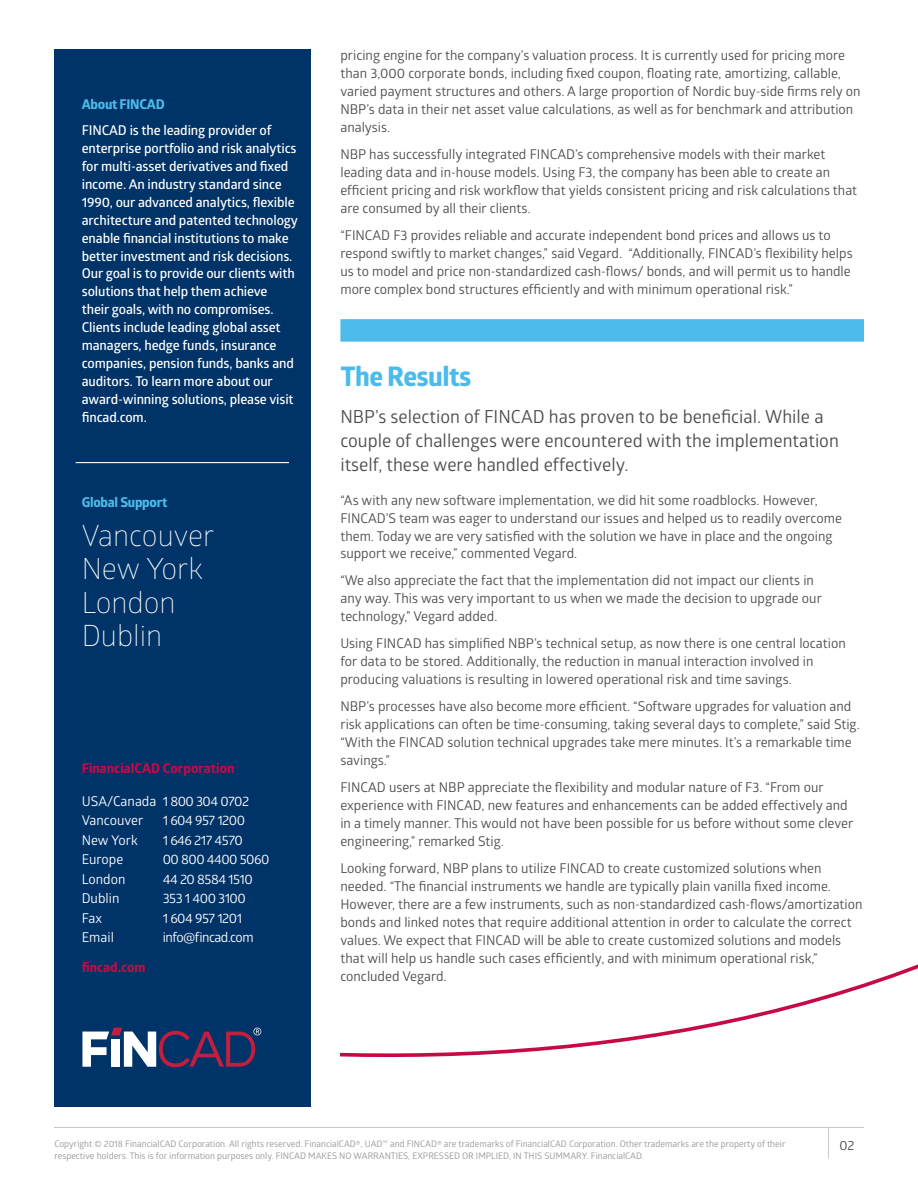
<style>
.page{position:relative;width:918px;height:1188px;background:#fff}
.page>*{position:absolute;margin:0;border:0;box-sizing:border-box;transform-origin:0 0}
.t1{font:300 29.25px/33.5px "Glober";color:#fff}
.t2{font:700 27px "Globerx";letter-spacing:-.02em;color:#4cbbeb}
.t3{font:18px/24px "Glober";color:#4b4c4d}
.t4{font:13.5px/18px "Glober";color:#4b4c4d}
.t5{font:600 13.5px/18px "Glober";letter-spacing:-.01em;color:#fff}
.t6{font:13.5px "Glober";letter-spacing:-.04em;color:#fff}
.t7{font:700 13.5px "Globerx";color:#c60a45}
.t8{font:13.5px/19.5px "Glober";color:#fff}
.t9{font:700 13.5px "Globerx";letter-spacing:-.02em;color:#4cbbeb}
.t10{font:13.2px "Glober";color:#4b4c4d}
.t11{font:9px "Glober";color:#939598}
</style>
<div class="page">
<div style="left:54px;top:50px;width:256px;height:1057px;background:#003367"></div>
<hr style="left:54px;top:1127px;width:810px;height:1px;background:#c7c8ca">
<hr style="left:828px;top:1127px;width:1px;height:32px;background:#c7c8ca">
<div style="left:340px;top:319px;width:524px;height:23px;background:#4cbbeb"></div>
<hr style="left:76px;top:462px;width:213px;height:1px;background:#fff">
<svg style="left:340px;top:964px;width:578px;height:94px"></svg>
<svg style="left:82px;top:1028px;width:179px;height:39px"></svg>
<p class="t9" style="left:82px;top:95px;width:84px">About FINCAD</p>
<p class="t5" style="left:82px;top:120px;width:218px">FINCAD is the leading provider of enterprise portfolio and risk analytics for multi-asset derivatives and fixed income. An industry standard since 1990, our advanced analytics, flexible architecture and patented technology enable financial institutions to make better investment and risk decisions.<br>Our goal is to provide our clients with solutions that help them achieve their goals, with no compromises.<br>Clients include leading global asset managers, hedge funds, insurance companies, pension funds, banks and auditors. To learn more about our award-winning solutions, please visit fincad.com.</p>
<p class="t9" style="left:82px;top:493px;width:87px">Global Support</p>
<h1 class="t1" style="left:82px;top:517px;width:134px">Vancouver<br>New York<br>London<br>Dublin</h1>
<p class="t7" style="left:82px;top:758px;width:154px">FinancialCAD Corporation</p>
<p class="t8" style="left:82px;top:791px;width:169px">USA/Canada 1 800 304 0702<br>Vancouver</p>
<p class="t6" style="left:163px;top:811px;width:84px">1 604 957 1200</p>
<p class="t6" style="left:82px;top:831px;width:57px">New York</p>
<p class="t6" style="left:163px;top:831px;width:82px">1 646 217 4570</p>
<p class="t6" style="left:82px;top:850px;width:43px">Europe</p>
<p class="t6" style="left:163px;top:850px;width:108px">00 800 4400 5060</p>
<p class="t6" style="left:82px;top:870px;width:45px">London</p>
<p class="t6" style="left:163px;top:870px;width:92px">44 20 8584 1510</p>
<p class="t6" style="left:82px;top:889px;width:39px">Dublin</p>
<p class="t6" style="left:163px;top:889px;width:85px">353 1 400 3100</p>
<p class="t6" style="left:82px;top:909px;width:22px">Fax</p>
<p class="t6" style="left:163px;top:909px;width:81px">1 604 957 1201</p>
<p class="t6" style="left:82px;top:928px;width:34px">Email</p>
<p class="t6" style="left:163px;top:928px;width:92px">info@fincad.com</p>
<p class="t7" style="left:82px;top:957px;width:65px">fincad.com</p>
<p class="t4" style="left:340px;top:45px;width:522px">pricing engine for the company’s valuation process. It is currently used for pricing more than 3,000 corporate bonds, including fixed coupon, floating rate, amortizing, callable, varied payment structures and others. A large proportion of Nordic buy-side firms rely on NBP’s data in their net asset value calculations, as well as for benchmark and attribution analysis.</p>
<p class="t4" style="left:340px;top:144px;width:518px">NBP has successfully integrated FINCAD’s comprehensive models with their market leading data and in-house models. Using F3, the company has been able to create an efficient pricing and risk workflow that yields consistent pricing and risk calculations that are consumed by all their clients.</p>
<p class="t4" style="left:340px;top:225px;width:514px">“FINCAD F3 provides reliable and accurate independent bond prices and allows us to respond swiftly to market changes,” said Vegard. “Additionally, FINCAD’s flexibility helps us to model and price non-standardized cash-flows/ bonds, and will permit us to handle more complex bond structures efficiently and with minimum operational risk.”</p>
<h2 class="t2" style="left:340px;top:357px;width:132px">The Results</h2>
<h3 class="t3" style="left:340px;top:404px;width:500px">NBP’s selection of FINCAD has proven to be beneficial. While a couple of challenges were encountered with the implementation itself, these were handled effectively.</h3>
<p class="t4" style="left:340px;top:490px;width:503px">“As with any new software implementation, we did hit some roadblocks. However, FINCAD’S team was eager to understand our issues and helped us to readily overcome them. Today we are very satisfied with the solution we have in place and the ongoing support we receive,” commented Vegard.</p>
<p class="t4" style="left:340px;top:571px;width:483px">“We also appreciate the fact that the implementation did not impact our clients in any way. This was very important to us when we made the decision to upgrade our technology,” Vegard added.</p>
<p class="t4" style="left:340px;top:634px;width:507px">Using FINCAD has simplified NBP’s technical setup, as now there is one central location for data to be stored. Additionally, the reduction in manual interaction involved in producing valuations is resulting in lowered operational risk and time savings.</p>
<p class="t4" style="left:340px;top:697px;width:521px">NBP’s processes have also become more efficient. “Software upgrades for valuation and risk applications can often be time-consuming, taking several days to complete,” said Stig. “With the FINCAD solution technical upgrades take mere minutes. It’s a remarkable time savings.”</p>
<p class="t4" style="left:340px;top:778px;width:514px">FINCAD users at NBP appreciate the flexibility and modular nature of F3. “From our experience with FINCAD, new features and enhancements can be added effectively and in a timely manner. This would not have been possible for us before without some clever engineering,” remarked Stig.</p>
<p class="t4" style="left:340px;top:859px;width:524px">Looking forward, NBP plans to utilize FINCAD to create customized solutions when needed. “The financial instruments we handle are typically plain vanilla fixed income.<br>However, there are a few instruments, such as non-standardized cash-flows/amortization bonds and linked notes that require additional attention in order to calculate the correct values. We expect that FINCAD will be able to create customized solutions and models that will help us handle such cases efficiently, and with minimum operational risk,” concluded Vegard.</p>
<p class="t11" style="left:54px;top:1138px;width:733px">Copyright © 2018 FinancialCAD Corporation. All rights reserved. FinancialCAD®, UAD™ and FINCAD® are trademarks of FinancialCAD Corporation. Other trademarks are the property of their</p>
<p class="t10" style="left:839px;top:1136px;width:17px">02</p>
<p class="t11" style="left:54px;top:1150px;width:591px">respective holders. This is for information purposes only. FINCAD MAKES NO WARRANTIES, EXPRESSED OR IMPLIED, IN THIS SUMMARY. FinancialCAD.</p>
</div>
